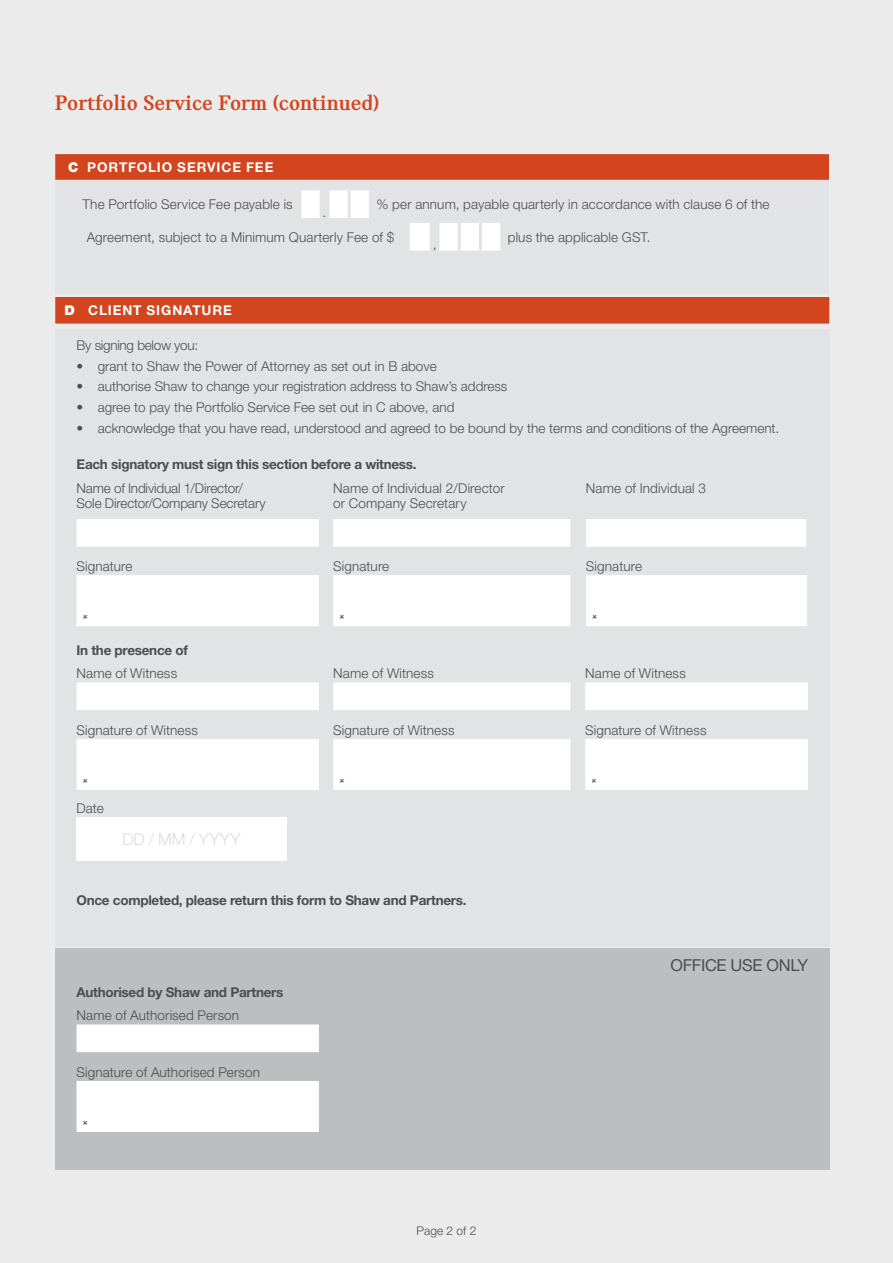
<style>
.page{position:relative;width:893px;height:1263px;background:#ebebec}
.page>*{position:absolute;margin:0;border:0;box-sizing:border-box;transform-origin:0 0}
.t1{font:900 22.5px "Catalog";color:#d2451e}
.t2{font:16.5px "Helvetica Neue LT Std";letter-spacing:-.02em;color:#4d4d4f}
.t3{font:300 16.5px "Helvetica Neue LT Std";letter-spacing:.025em;color:#dcddde}
.t4{font:300 13.5px/15px "Helvetica Neue LT Std";color:#4d4d4f}
.t5{font:700 13.5px "Helvetica Neue LT Std";letter-spacing:-.02em;color:#4d4d4f}
.t6{font:700 13.5px "Helvetica Neue LT Std";letter-spacing:.065em;color:#fff}
.t7{font:300 13.5px "Helvetica Neue LT Std";letter-spacing:-.02em;color:#4d4d4f}
.t8{font:300 12px "Helvetica Neue LT Std";color:#4d4d4f}
.s1{font-weight:900}
</style>
<div class="page">
<div style="left:55px;top:449px;width:774px;height:498px;background:#e2e3e4"></div>
<svg style="left:77px;top:519px;width:729px;height:28px;background:#fdfdfd"></svg>
<svg style="left:77px;top:682px;width:731px;height:108px;fill:#fff"></svg>
<div style="left:77px;top:817px;width:210px;height:44px;background:#fff"></div>
<div style="left:55px;top:948px;width:774px;height:221px;background:#bcbec0"></div>
<div style="left:55px;top:297px;width:774px;height:27px;background:#d2451e"></div>
<div style="left:55px;top:330px;width:774px;height:119px;background:#e2e3e4"></div>
<svg style="left:55px;top:154px;width:774px;height:26px;background:#d24720"></svg>
<div style="left:55px;top:180px;width:774px;height:113px;background:#e2e3e4"></div>
<svg style="left:301px;top:190px;width:68px;height:28px;background:#fcfcfc"></svg>
<hr style="left:320px;top:190px;width:3px;height:28px;background:#e2e3e4">
<hr style="left:326px;top:190px;width:3px;height:28px;background:#e2e3e4">
<hr style="left:348px;top:190px;width:3px;height:28px;background:#e2e3e4">
<div style="left:410px;top:223px;width:90px;height:27px;background:#fff"></div>
<hr style="left:430px;top:223px;width:3px;height:27px;background:#e2e3e4">
<hr style="left:436px;top:223px;width:3px;height:27px;background:#e2e3e4">
<hr style="left:458px;top:223px;width:3px;height:27px;background:#e2e3e4">
<hr style="left:479px;top:223px;width:3px;height:27px;background:#e2e3e4">
<div style="left:77px;top:575px;width:730px;height:51px;background:#fff"></div>
<svg style="left:83px;top:778px;width:5px;height:5px"></svg>
<svg style="left:340px;top:778px;width:4px;height:5px"></svg>
<svg style="left:592px;top:778px;width:4px;height:5px"></svg>
<svg style="left:77px;top:1024px;width:242px;height:108px"></svg>
<h1 class="t1" style="left:55px;top:90px;width:325px">Portfolio Service Form (continued)</h1>
<p class="t6" style="left:68px;top:159px;width:207px"><span class="s1">C</span> PORTFOLIO SERVICE FEE</p>
<p class="t4" style="left:83px;top:196px;width:212px">The Portfolio Service Fee payable is</p>
<p class="t4" style="left:376px;top:196px;width:395px">% per annum, payable quarterly in accordance with clause 6 of the</p>
<p class="t4" style="left:87px;top:229px;width:309px">Agreement, subject to a Minimum Quarterly Fee of $</p>
<p class="t4" style="left:433px;top:236px;width:5px">,</p>
<p class="t4" style="left:323px;top:204px;width:5px">.</p>
<p class="t4" style="left:508px;top:229px;width:144px">plus the applicable GST.</p>
<p class="t6" style="left:64px;top:302px;width:169px"><span class="s1">D</span> CLIENT SIGNATURE</p>
<p class="t7" style="left:77px;top:337px;width:123px">By signing below you:</p>
<p class="t4" style="left:77px;top:358px;width:362px">• grant to Shaw the Power of Attorney as set out in B above</p>
<p class="t4" style="left:77px;top:379px;width:432px">• authorise Shaw to change your registration address to Shaw’s address</p>
<p class="t4" style="left:77px;top:400px;width:379px">• agree to pay the Portfolio Service Fee set out in C above, and</p>
<p class="t4" style="left:77px;top:420px;width:704px">• acknowledge that you have read, understood and agreed to be bound by the terms and conditions of the Agreement.</p>
<p class="t5" style="left:77px;top:456px;width:342px">Each signatory must sign this section before a witness.</p>
<p class="t4" style="left:77px;top:480px;width:191px">Name of Individual 1/Director/<br>Sole Director/Company Secretary</p>
<p class="t4" style="left:333px;top:480px;width:173px">Name of Individual 2/Director or Company Secretary</p>
<p class="t4" style="left:586px;top:480px;width:122px">Name of Individual 3</p>
<p class="t4" style="left:77px;top:558px;width:58px">Signature</p>
<p class="t4" style="left:333px;top:558px;width:58px">Signature</p>
<p class="t4" style="left:586px;top:558px;width:58px">Signature</p>
<p class="t5" style="left:77px;top:642px;width:113px">In the presence of</p>
<p class="t4" style="left:77px;top:666px;width:102px">Name of Witness</p>
<p class="t4" style="left:333px;top:666px;width:102px">Name of Witness</p>
<p class="t4" style="left:585px;top:666px;width:102px">Name of Witness</p>
<p class="t4" style="left:77px;top:722px;width:123px">Signature of Witness</p>
<p class="t4" style="left:333px;top:722px;width:123px">Signature of Witness</p>
<p class="t4" style="left:585px;top:722px;width:123px">Signature of Witness</p>
<p class="t4" style="left:77px;top:800px;width:29px">Date</p>
<p class="t3" style="left:123px;top:829px;width:119px">DD / MM / YYYY</p>
<p class="t5" style="left:77px;top:892px;width:392px">Once completed, please return this form to Shaw and Partners.</p>
<p class="t5" style="left:77px;top:984px;width:208px">Authorised by Shaw and Partners</p>
<p class="t4" style="left:77px;top:1008px;width:164px">Name of Authorised Person</p>
<p class="t4" style="left:77px;top:1064px;width:185px">Signature of Authorised Person</p>
<p class="t8" style="left:417px;top:1224px;width:61px">Page 2 of 2</p>
<p class="t2" style="left:671px;top:955px;width:139px">OFFICE USE ONLY</p>
</div>
